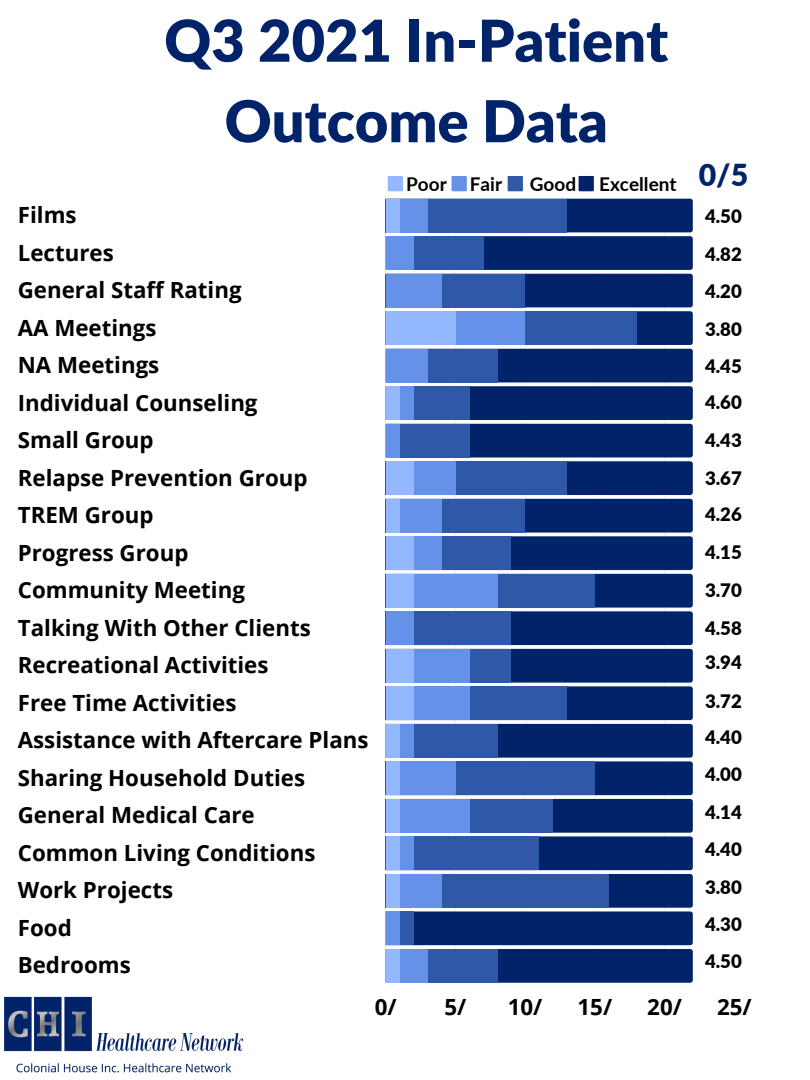
<style>
.page{position:relative;width:810px;height:1080px;background:#fff}
.page>*{position:absolute;margin:0;border:0;box-sizing:border-box;transform-origin:0 0}
.t1{font:900 57.75px/80.5px "Lato";color:#00236a;text-align:center}
.t2{font:900 30.25px "Lato";color:#00236a}
.t3{font:700 22.31px "Open Sans";color:#000}
.t4{font:700 19px "Lato";color:#000}
.t5{font:900 18.62px/37.5px "Lato";color:#000;text-align:justify}
</style>
<div class="page">
<div style="left:388px;top:176px;width:15px;height:15px;background:#94b8ff"></div>
<div style="left:452px;top:176px;width:15px;height:15px;background:#6591e8"></div>
<div style="left:508px;top:176px;width:15px;height:15px;background:#2f58a8"></div>
<div style="left:579px;top:176px;width:15px;height:15px;background:#00236a"></div>
<svg style="left:385px;top:178px;width:308px;height:805px;background:#3c5da0"></svg>
<img style="left:4px;top:996px;width:240px;height:77px">
<p class="t1" style="left:164px;top:-1px;width:506px">Q3 2021 In-Patient<br>Outcome Data</p>
<p class="t4" style="left:406px;top:172px;width:97px">Poor Fair</p>
<p class="t4" style="left:530px;top:172px;width:148px">Good Excellent</p>
<p class="t3" style="left:18px;top:200px;width:60px">Films</p>
<p class="t3" style="left:18px;top:237px;width:97px">Lectures</p>
<p class="t3" style="left:18px;top:275px;width:225px">General Staff Rating</p>
<p class="t3" style="left:18px;top:312px;width:140px">AA Meetings</p>
<p class="t3" style="left:18px;top:350px;width:143px">NA Meetings</p>
<p class="t3" style="left:18px;top:387px;width:241px">Individual Counseling</p>
<p class="t3" style="left:18px;top:425px;width:137px">Small Group</p>
<p class="t3" style="left:18px;top:462px;width:291px">Relapse Prevention Group</p>
<p class="t3" style="left:18px;top:500px;width:137px">TREM Group</p>
<p class="t3" style="left:18px;top:537px;width:172px">Progress Group</p>
<p class="t3" style="left:18px;top:575px;width:229px">Community Meeting</p>
<p class="t3" style="left:18px;top:612px;width:294px">Talking With Other Clients</p>
<p class="t3" style="left:18px;top:650px;width:252px">Recreational Activities</p>
<p class="t3" style="left:18px;top:687px;width:220px">Free Time Activities</p>
<p class="t3" style="left:18px;top:725px;width:352px">Assistance with Aftercare Plans</p>
<p class="t3" style="left:18px;top:762px;width:289px">Sharing Household Duties</p>
<p class="t3" style="left:18px;top:800px;width:238px">General Medical Care</p>
<p class="t3" style="left:18px;top:837px;width:299px">Common Living Conditions</p>
<p class="t3" style="left:18px;top:875px;width:157px">Work Projects</p>
<p class="t3" style="left:18px;top:912px;width:55px">Food</p>
<p class="t3" style="left:18px;top:950px;width:115px">Bedrooms</p>
<p class="t2" style="left:699px;top:156px;width:51px">0/5</p>
<p class="t5" style="left:705px;top:197px;width:38px">4.50<br>4.82<br>4.20<br>3.80<br>4.45</p>
<p class="t5" style="left:705px;top:383px;width:38px">4.60</p>
<p class="t5" style="left:705px;top:421px;width:38px">4.43</p>
<p class="t5" style="left:705px;top:459px;width:38px">3.67</p>
<p class="t5" style="left:705px;top:495px;width:38px;line-height:38px">4.26<br>4.15<br>3.70<br>4.58</p>
<p class="t5" style="left:705px;top:644px;width:38px">3.94</p>
<p class="t5" style="left:705px;top:682px;width:38px">3.72</p>
<p class="t5" style="left:705px;top:719px;width:38px">4.40</p>
<p class="t5" style="left:705px;top:756px;width:38px">4.00</p>
<p class="t5" style="left:705px;top:793px;width:38px">4.14</p>
<p class="t5" style="left:705px;top:830px;width:38px">4.40</p>
<p class="t5" style="left:705px;top:868px;width:38px">3.80</p>
<p class="t5" style="left:705px;top:905px;width:38px">4.30</p>
<p class="t5" style="left:705px;top:942px;width:38px">4.50</p>
<p class="t3" style="left:375px;top:991px;width:23px">0/</p>
<p class="t3" style="left:444px;top:991px;width:23px">5/</p>
<p class="t3" style="left:508px;top:991px;width:36px">10/</p>
<p class="t3" style="left:578px;top:991px;width:36px">15/</p>
<p class="t3" style="left:647px;top:991px;width:36px">20/</p>
<p class="t3" style="left:717px;top:991px;width:36px">25/</p>
</div>
